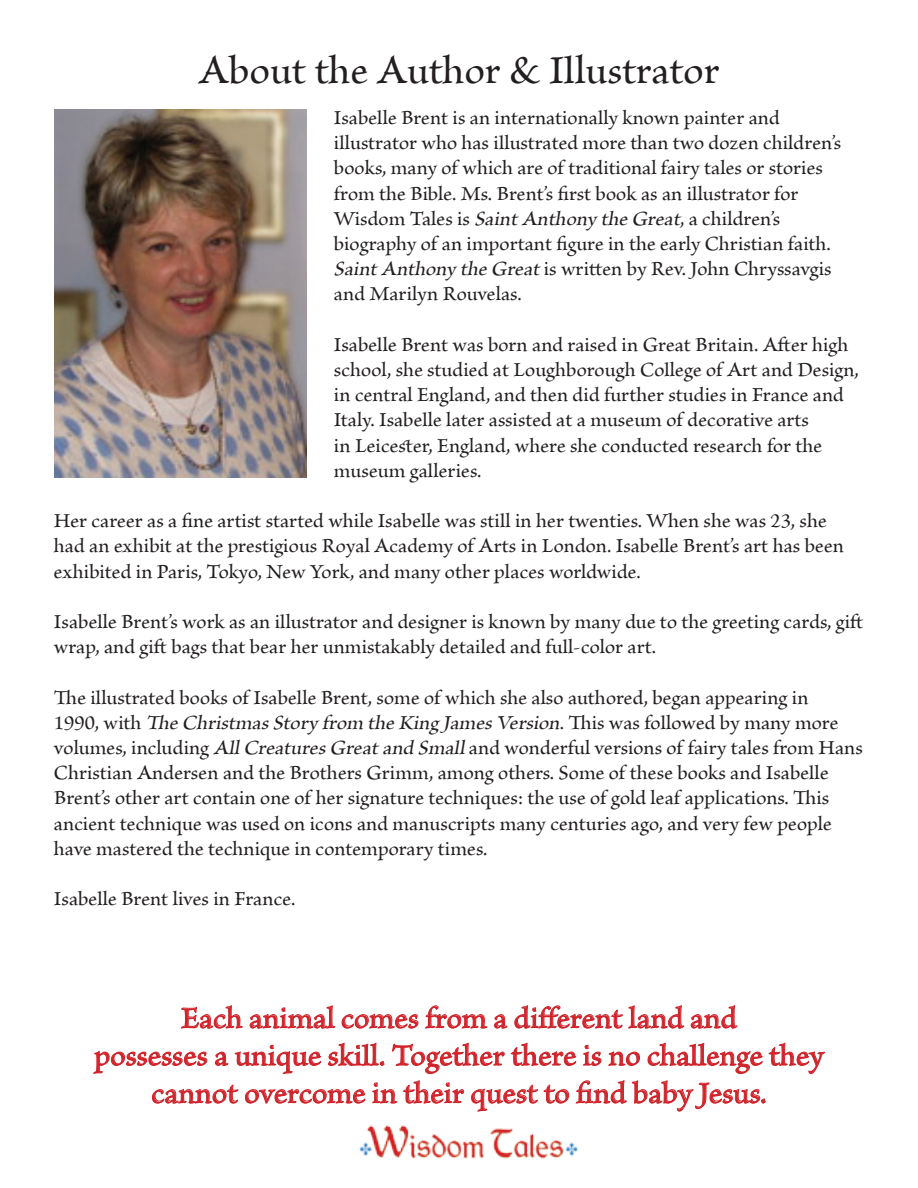
<style>
.page{position:relative;width:918px;height:1188px;background:#fff}
.page>*{position:absolute;margin:0;border:0;box-sizing:border-box;transform-origin:0 0}
.t1{font:500 42px "Brioso Pro";color:#231f20}
.t2{font:500 31.5px/37.5px "Brioso Pro";letter-spacing:.005em;color:#d1232a;text-align:center}
.t3{font:500 21px/25.2px "Brioso Pro";color:#231f20}
.s1{font-style:italic}
</style>
<div class="page">
<img style="left:54px;top:109px;width:253px;height:368px">
<img style="left:359px;top:1125px;width:219px;height:34px">
<svg style="left:181px;top:1005px;width:62px;height:24px"></svg>
<svg style="left:249px;top:1005px;width:170px;height:24px"></svg>
<svg style="left:425px;top:1005px;width:63px;height:24px"></svg>
<svg style="left:494px;top:1014px;width:14px;height:15px"></svg>
<svg style="left:514px;top:1005px;width:224px;height:24px"></svg>
<svg style="left:93px;top:1051px;width:115px;height:23px"></svg>
<svg style="left:215px;top:1045px;width:106px;height:29px"></svg>
<svg style="left:328px;top:1043px;width:57px;height:23px"></svg>
<svg style="left:392px;top:1042px;width:113px;height:32px"></svg>
<svg style="left:511px;top:1042px;width:65px;height:24px"></svg>
<svg style="left:583px;top:1045px;width:19px;height:21px"></svg>
<svg style="left:608px;top:1051px;width:32px;height:15px"></svg>
<svg style="left:647px;top:1042px;width:178px;height:32px"></svg>
<svg style="left:152px;top:1084px;width:87px;height:20px"></svg>
<svg style="left:245px;top:1089px;width:121px;height:15px"></svg>
<svg style="left:372px;top:1082px;width:25px;height:22px"></svg>
<svg style="left:403px;top:1080px;width:61px;height:24px"></svg>
<svg style="left:471px;top:1084px;width:98px;height:28px"></svg>
<svg style="left:576px;top:1080px;width:190px;height:32px"></svg>
<h1 class="t1" style="left:199px;top:48px;width:522px">About the Author &amp; Illustrator</h1>
<p class="t3" style="left:334px;top:106px;width:509px">Isabelle Brent is an internationally known painter and illustrator who has illustrated more than two dozen children’s books, many of which are of traditional fairy tales or stories from the Bible. Ms. Brent’s first book as an illustrator for Wisdom Tales is <span class="s1">SaintAnthony the Great</span>, a children’s biography of an important figure in the early Christian faith.<br><span class="s1">SaintAnthony the Great</span>is written by Rev. John Chryssavgis and Marilyn Rouvelas.</p>
<p class="t3" style="left:334px;top:333px;width:526px">Isabelle Brent was born and raised in Great Britain. After high school, she studied at Loughborough College of Art and Design, in central England, and then did further studies in France and Italy. Isabelle later assisted at a museum of decorative arts<br>in Leicester, England, where she conducted research for the museum galleries.</p>
<p class="t3" style="left:54px;top:509px;width:792px">Her career as a fine artist started while Isabelle was still in her twenties. When she was 23, she had an exhibit at the prestigious Royal Academy of Arts in London. Isabelle Brent’s art has been exhibited in Paris, Tokyo, New York, and many other places worldwide.</p>
<p class="t3" style="left:54px;top:610px;width:811px">Isabelle Brent’s work as an illustrator and designer is known by many due to the greeting cards, gift wrap, and gift bags that bear her unmistakably detailed and full-color art.</p>
<p class="t3" style="left:54px;top:686px;width:810px">The illustrated books of Isabelle Brent, some of which she also authored, began appearing in<br>1990, with <span class="s1">The Christmas Story from the King James Version</span>. This was followed by many more volumes, including <span class="s1">AllCreatures Greatand Small</span>and wonderful versions of fairy tales from Hans Christian Andersen and the Brothers Grimm, among others. Some of these books and Isabelle Brent’s other art contain one of her signature techniques: the use of gold leaf applications. This ancient technique was used on icons and manuscripts many centuries ago, and very few people have mastered the technique in contemporary times.</p>
<p class="t3" style="left:54px;top:887px;width:243px">Isabelle Brent lives in France.</p>
<h2 class="t2" style="left:94px;top:1001px;width:731px">Each animal comes from a different land and<br>possesses a unique skill. Together there is no challenge they cannot overcome in their quest to find baby Jesus.</h2>
</div>
